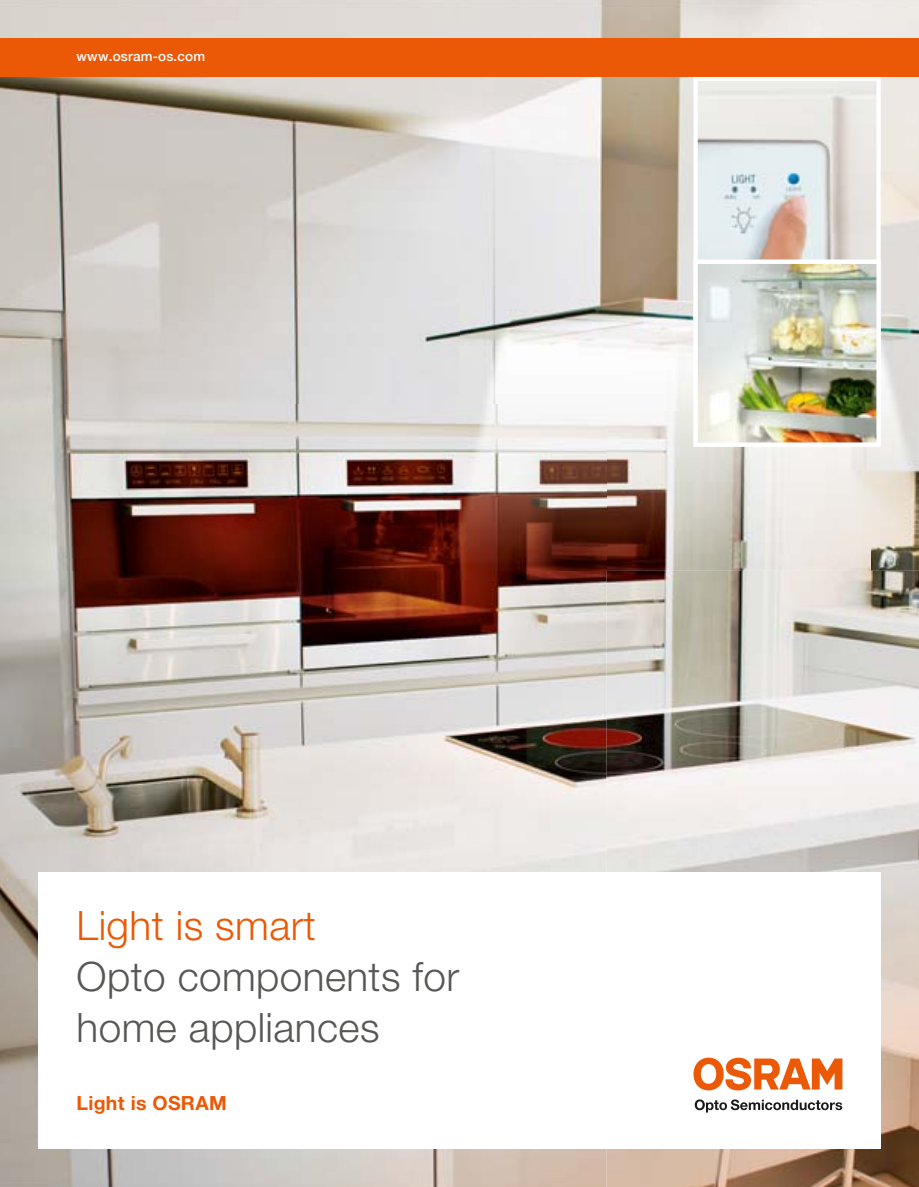
<style>
.page{position:relative;width:919px;height:1187px;background:#fff}
.page>*{position:absolute;margin:0;border:0;box-sizing:border-box;transform-origin:0 0}
.t1{font:300 40.5px/51px "Helvetica Neue LT Pro";letter-spacing:.01em;color:#575756}
.t2{font:300 40.5px "Helvetica Neue LT Pro";letter-spacing:.01em;color:#eb5906}
.t3{font:700 19.5px "Helvetica Neue LT Pro";letter-spacing:.015em;color:#eb5906}
.t4{font:500 13.5px "Helvetica Neue LT Pro";letter-spacing:.015em;color:#fff}
</style>
<div class="page">
<img style="left:0;top:0;width:716px;height:411px">
<img style="left:870px;top:101px;width:48px;height:469px">
<img style="left:606px;top:411px;width:264px;height:159px">
<img style="left:606px;top:570px;width:312px;height:616px">
<img style="left:0;top:404px;width:606px;height:475px">
<img style="left:0;top:879px;width:50px;height:307px">
<img style="left:50px;top:1149px;width:556px;height:37px">
<div style="left:38px;top:872px;width:842px;height:276px;background:#fff"></div>
<img style="left:693px;top:77px;width:187px;height:369px">
<div style="left:0;top:38px;width:918px;height:39px;background:#eb5906"></div>
<svg style="left:694px;top:1099px;width:148px;height:13px"></svg>
<svg style="left:693px;top:1057px;width:149px;height:33px"></svg>
<p class="t4" style="left:77px;top:51px;width:130px">www.osram-os.com</p>
<p class="t2" style="left:77px;top:911px;width:241px">Light is smart</p>
<p class="t1" style="left:77px;top:955px;width:384px">Opto components for home appliances</p>
<p class="t3" style="left:77px;top:1095px;width:152px">Light is OSRAM</p>
</div>
